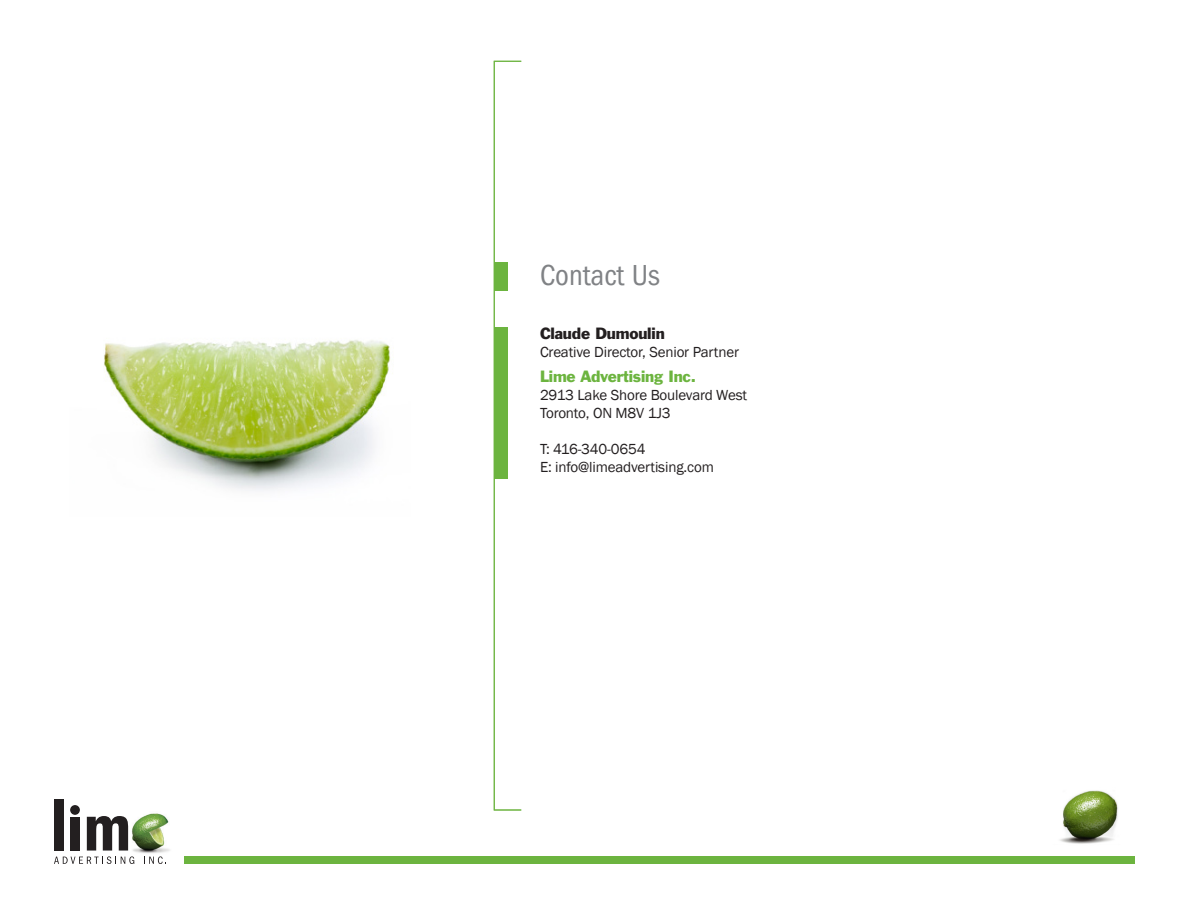
<style>
.page{position:relative;width:1188px;height:918px;background:#fff}
.page>*{position:absolute;margin:0;border:0;box-sizing:border-box;transform-origin:0 0}
.t1{font:condensed 30px "Franklin Gothic";color:#808285}
.t2{font:15px "Franklin Gothic";letter-spacing:-.01em;color:#231f20}
.t3{font:15px "Franklin Gothic BT";letter-spacing:-.01em;color:#6cb43f}
.t4{font:15px "Franklin Gothic BT";letter-spacing:-.01em;color:#231f20}
</style>
<div class="page">
<img style="left:134px;top:813px;width:36px;height:46px">
<div style="left:70px;top:805px;width:10px;height:10px;background:#231f20;border-radius:50%"></div>
<div style="left:54px;top:799px;width:10px;height:52px;background:#231f20"></div>
<svg style="left:54px;top:816px;width:80px;height:48px"></svg>
<svg style="left:144px;top:856px;width:22px;height:8px"></svg>
<div style="left:184px;top:856px;width:950px;height:8px;background:#6cb43f"></div>
<div style="left:494px;top:61px;width:28px;height:749px;border:1px solid #6cb43f"></div>
<div style="left:494px;top:327px;width:13px;height:151px;background:#6cb43f"></div>
<div style="left:494px;top:262px;width:13px;height:29px;background:#6cb43f"></div>
<img style="left:104px;top:340px;width:290px;height:151px">
<img style="left:1060px;top:790px;width:58px;height:54px">
<p class="t1" style="left:540px;top:258px;width:121px">Contact Us</p>
<p class="t4" style="left:540px;top:324px;width:126px">Claude Dumoulin</p>
<p class="t2" style="left:540px;top:343px;width:201px">Creative Director, Senior Partner</p>
<p class="t3" style="left:540px;top:367px;width:158px">Lime Advertising Inc.</p>
<p class="t2" style="left:540px;top:385px;width:209px">2913 Lake Shore Boulevard West</p>
<p class="t2" style="left:540px;top:403px;width:132px">Toronto, ON M8V 1J3</p>
<p class="t2" style="left:540px;top:439px;width:107px">T: 416-340-0654</p>
<p class="t2" style="left:540px;top:457px;width:175px">E: info@limeadvertising.com</p>
</div>
